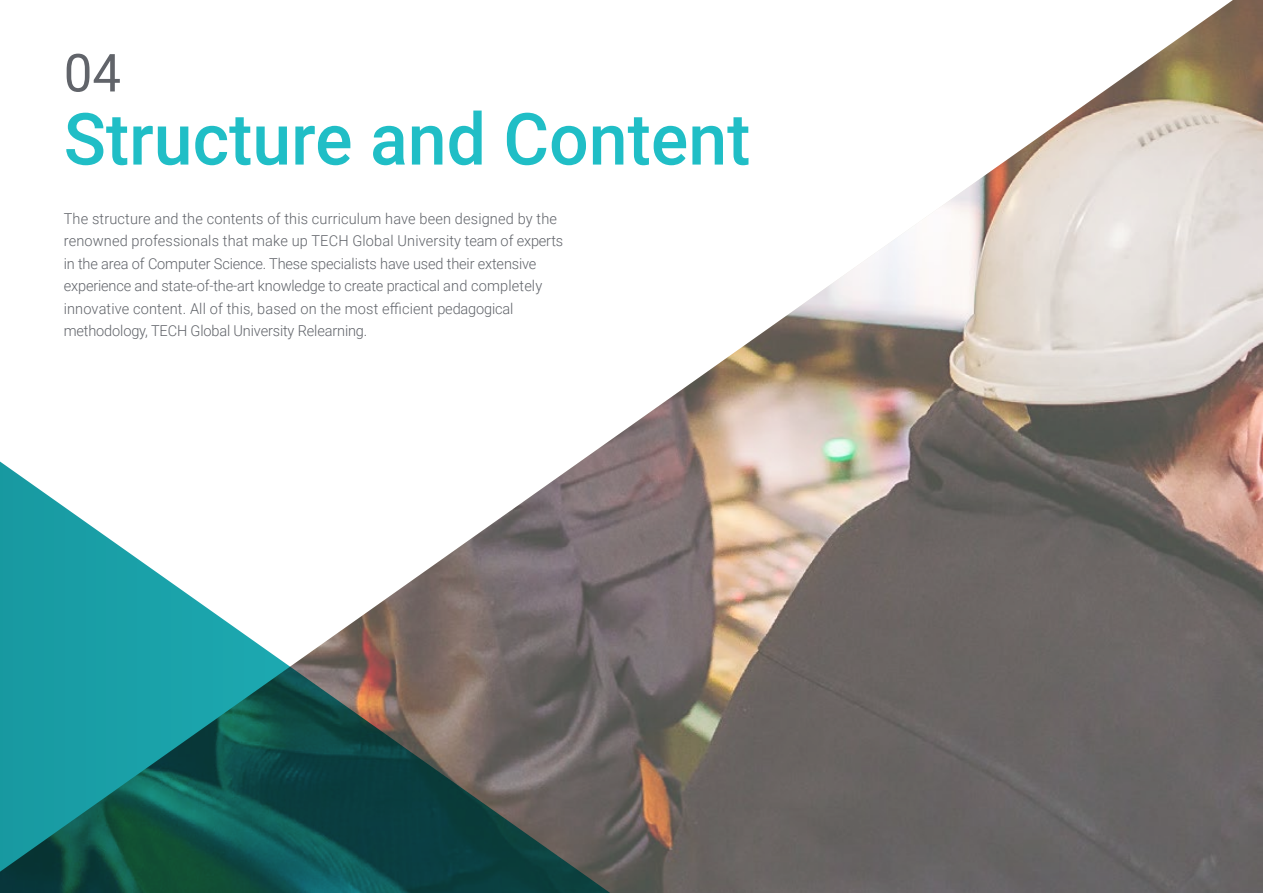
<style>
.page{position:relative;width:1263px;height:893px;background:#fff}
.page>*{position:absolute;margin:0;border:0;box-sizing:border-box;transform-origin:0 0}
.t1{font:500 72px "Roboto";color:#20bec6}
.t2{font:52.5px "Roboto";color:#61646a}
.t3{font:300 15px/22.5px "Roboto";letter-spacing:-.01em;color:#61646a}
</style>
<div class="page">
<img style="left:602px;top:0;width:661px;height:893px">
<svg style="left:0;top:446px;width:640px;height:447px"></svg>
<h2 class="t2" style="left:64px;top:36px;width:59px">04</h2>
<h1 class="t1" style="left:64px;top:89px;width:688px">Structure and Content</h1>
<p class="t3" style="left:64px;top:207px;width:501px">The structure and the contents of this curriculum have been designed by the renowned professionals that make up TECH Global University team of experts in the area of Computer Science. These specialists have used their extensive experience and state-of-the-art knowledge to create practical and completely innovative content. All of this, based on the most efficient pedagogical methodology, TECH Global University Relearning.</p>
</div>
